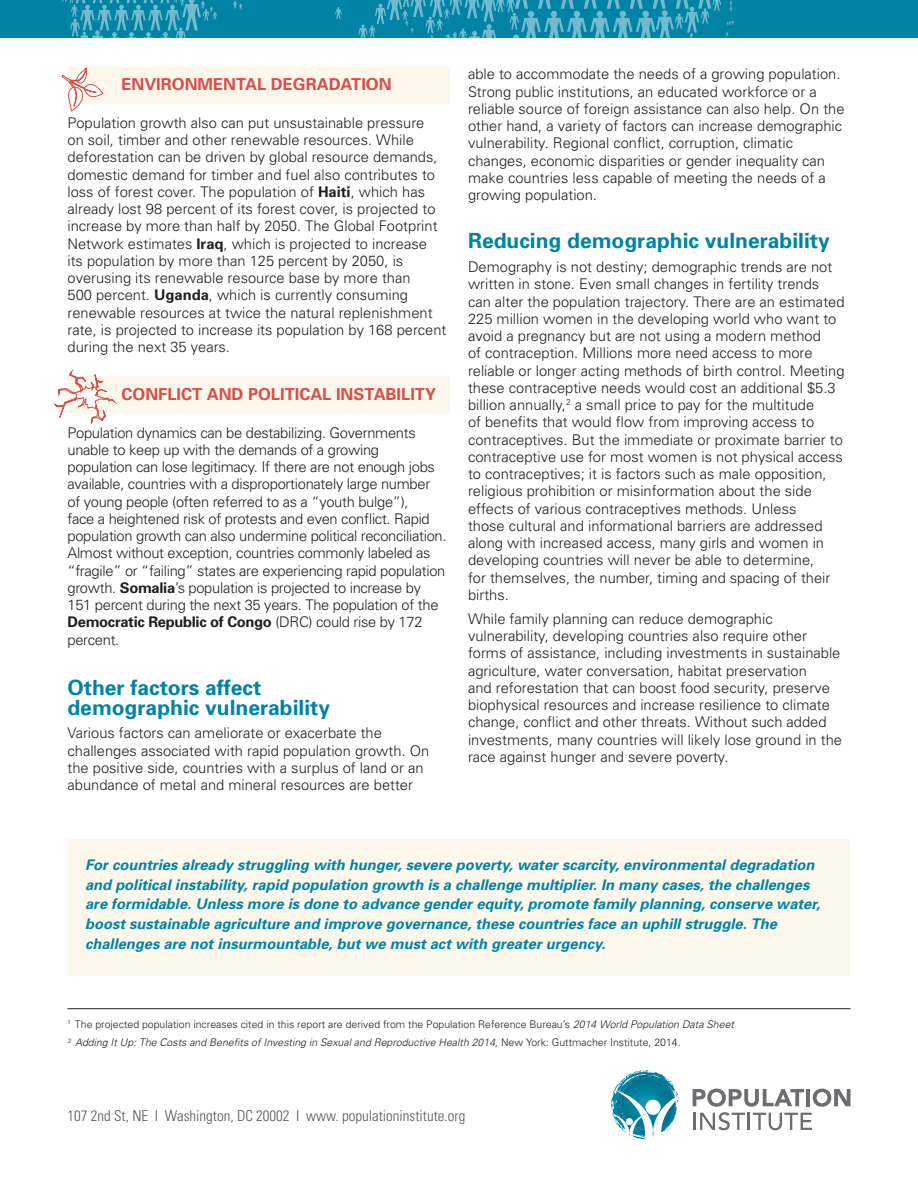
<style>
.page{position:relative;width:918px;height:1188px;background:#fff}
.page>*{position:absolute;margin:0;border:0;box-sizing:border-box;transform-origin:0 0}
.t1{font:700 21px/19.5px "Univers";color:#0083a5}
.t2{font:700 16.5px "Univers";color:#d94e4c}
.t3{font:300 condensed 15px "Univers";color:#57585a}
.t4{font:300 14.7px/17.2px "Univers";color:#231f20}
.t5{font:300 14.7px/17.2px "Univers";letter-spacing:-.02em;color:#231f20}
.t6{font:italic 700 14.7px/19.5px "Univers";color:#0083a5}
.t7{font:300 10.5px/18.8px "Univers";color:#231f20}
.s1{font-weight:700}
.s2{font-style:italic}
</style>
<div class="page">
<div style="left:68px;top:839px;width:782px;height:136px;background:#fdf8eb"></div>
<div style="left:68px;top:66px;width:382px;height:38px;background:#fdf8eb"></div>
<div style="left:68px;top:376px;width:382px;height:38px;background:#fdf8eb"></div>
<svg style="left:693px;top:1089px;width:158px;height:41px"></svg>
<svg style="left:611px;top:1070px;width:68px;height:70px"></svg>
<svg style="left:61px;top:67px;width:43px;height:45px"></svg>
<svg style="left:53px;top:369px;width:64px;height:55px"></svg>
<hr style="left:68px;top:1008px;width:782px;height:1px;background:#231f20">
<div style="left:0;top:0;width:918px;height:38px;background:#0083a5"></div>
<svg style="left:335px;top:7px;width:7px;height:12px"></svg>
<svg style="left:233px;top:1px;width:9px;height:9px"></svg>
<svg style="left:358px;top:0;width:376px;height:38px"></svg>
<svg style="left:62px;top:0;width:155px;height:38px"></svg>
<p class="t2" style="left:122px;top:75px;width:272px">ENVIRONMENTAL DEGRADATION</p>
<p class="t4" style="left:68px;top:114px;width:381px">Population growth also can put unsustainable pressure<br>on soil, timber and other renewable resources. While deforestation can be driven by global resource demands, domestic demand for timber and fuel also contributes to loss of forest cover. The population of <span class="s1">Haiti</span>, which has already lost 98 percent of its forest cover, is projected to increase by more than half by 2050. The Global Footprint Network estimates <span class="s1">Iraq</span>, which is projected to increase<br>its population by more than 125 percent by 2050, is overusing its renewable resource base by more than<br>500 percent. <span class="s1">Uganda</span>, which is currently consuming renewable resources at twice the natural replenishment rate, is projected to increase its population by 168 percent during the next 35 years.</p>
<p class="t2" style="left:122px;top:384px;width:316px">CONFLICT AND POLITICAL INSTABILITY</p>
<p class="t5" style="left:68px;top:423px;width:381px">Population dynamics can be destabilizing. Governments unable to keep up with the demands of a growing population can lose legitimacy. If there are not enough jobs available, countries with a disproportionately large number of young people (often referred to as a “youth bulge”),<br>face a heightened risk of protests and even conflict. Rapid population growth can also undermine political reconciliation.<br>Almost without exception, countries commonly labeled as “fragile” or “failing” states are experiencing rapid population growth. <span class="s1">Somalia</span>’s population is projected to increase by 151 percent during the next 35 years. The population of the <span class="s1">Democratic Republic of Congo</span> (DRC) could rise by 172 percent.</p>
<h1 class="t1" style="left:68px;top:678px;width:264px">Other factors affect demographic vulnerability</h1>
<p class="t4" style="left:68px;top:724px;width:363px">Various factors can ameliorate or exacerbate the challenges associated with rapid population growth. On the positive side, countries with a surplus of land or an abundance of metal and mineral resources are better</p>
<p class="t4" style="left:468px;top:65px;width:378px">able to accommodate the needs of a growing population.<br>Strong public institutions, an educated workforce or a reliable source of foreign assistance can also help. On the other hand, a variety of factors can increase demographic vulnerability. Regional conflict, corruption, climatic changes, economic disparities or gender inequality can make countries less capable of meeting the needs of a growing population.</p>
<h1 class="t1" style="left:468px;top:231px;width:363px">Reducing demographic vulnerability</h1>
<p class="t4" style="left:468px;top:258px;width:378px">Demography is not destiny; demographic trends are not written in stone. Even small changes in fertility trends can alter the population trajectory. There are an estimated 225 million women in the developing world who want to avoid a pregnancy but are not using a modern method<br>of contraception. Millions more need access to more reliable or longer acting methods of birth control. Meeting these contraceptive needs would cost an additional $5.3 billion annually,<sup>2</sup> a small price to pay for the multitude<br>of benefits that would flow from improving access to contraceptives. But the immediate or proximate barrier to contraceptive use for most women is not physical access to contraceptives; it is factors such as male opposition, religious prohibition or misinformation about the side effects of various contraceptives methods. Unless<br>those cultural and informational barriers are addressed along with increased access, many girls and women in developing countries will never be able to determine,<br>for themselves, the number, timing and spacing of their births.</p>
<p class="t4" style="left:468px;top:610px;width:376px">While family planning can reduce demographic vulnerability, developing countries also require other forms of assistance, including investments in sustainable agriculture, water conversation, habitat preservation<br>and reforestation that can boost food security, preserve biophysical resources and increase resilience to climate change, conflict and other threats. Without such added investments, many countries will likely lose ground in the race against hunger and severe poverty.</p>
<p class="t6" style="left:85px;top:856px;width:736px">For countries already struggling with hunger, severe poverty, water scarcity, environmental degradation and political instability, rapid population growth is a challenge multiplier. In many cases, the challenges are formidable. Unless more is done to advance gender equity, promote family planning, conserve water, boost sustainable agriculture and improve governance, these countries face an uphill struggle. The challenges are not insurmountable, but we must act with greater urgency.</p>
<p class="t7" style="left:68px;top:1014px;width:668px"><sup>1</sup> The projected population increases cited in this report are derived from the Population Reference Bureau’s <span class="s2">2014 World Population Data Sheet<br></span><sup>2</sup> <span class="s2">Adding It Up: The Costs and Benefits of Investing in Sexual and Reproductive Health 2014,</span> New York: Guttmacher Institute, 2014.</p>
<p class="t3" style="left:68px;top:1107px;width:399px">107 2nd St, NE I Washington, DC 20002 I www. populationinstitute.org</p>
</div>
